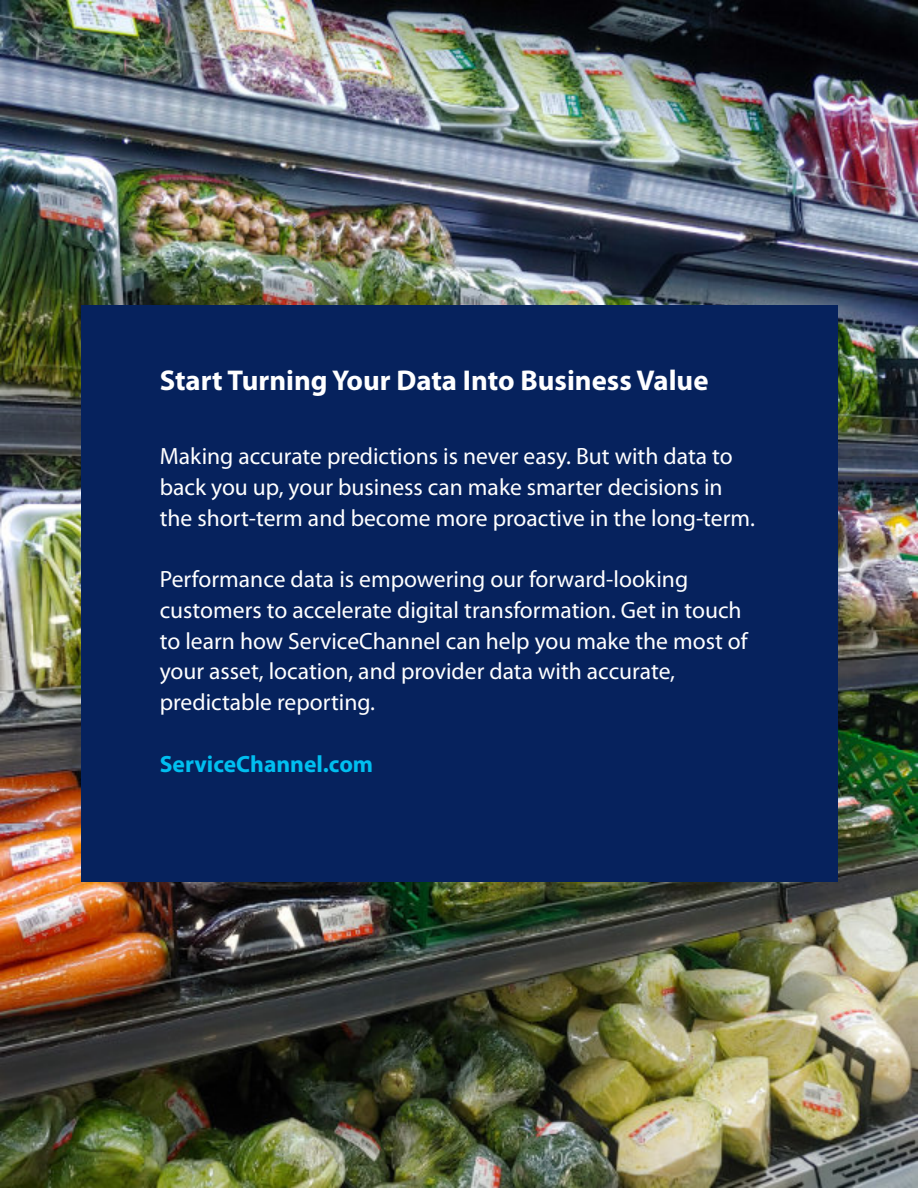
<style>
.page{position:relative;width:918px;height:1188px;background:#fff}
.page>*{position:absolute;margin:0;border:0;box-sizing:border-box;transform-origin:0 0}
.t1{font:700 28.65px "Myriad Pro";color:#fff}
.t2{font:23.55px/30.8px "Myriad Pro";color:#fff}
.t3{font:700 23.55px "Myriad Pro";color:#00bff0}
</style>
<div class="page">
<img style="left:0;top:0;width:918px;height:1188px">
<div style="left:81px;top:306px;width:756px;height:576px;background:#06225d"></div>
<p class="t1" style="left:160px;top:369px;width:550px">Start Turning Your Data Into Business Value</p>
<p class="t2" style="left:160px;top:443px;width:597px">Making accurate predictions is never easy. But with data to back you up, your business can make smarter decisions in the short-term and become more proactive in the long-term.</p>
<p class="t2" style="left:160px;top:566px;width:589px">Performance data is empowering our forward-looking customers to accelerate digital transformation. Get in touch to learn how ServiceChannel can help you make the most of your asset, location, and provider data with accurate, predictable reporting.</p>
<p class="t3" style="left:160px;top:755px;width:215px">ServiceChannel.com</p>
</div>
